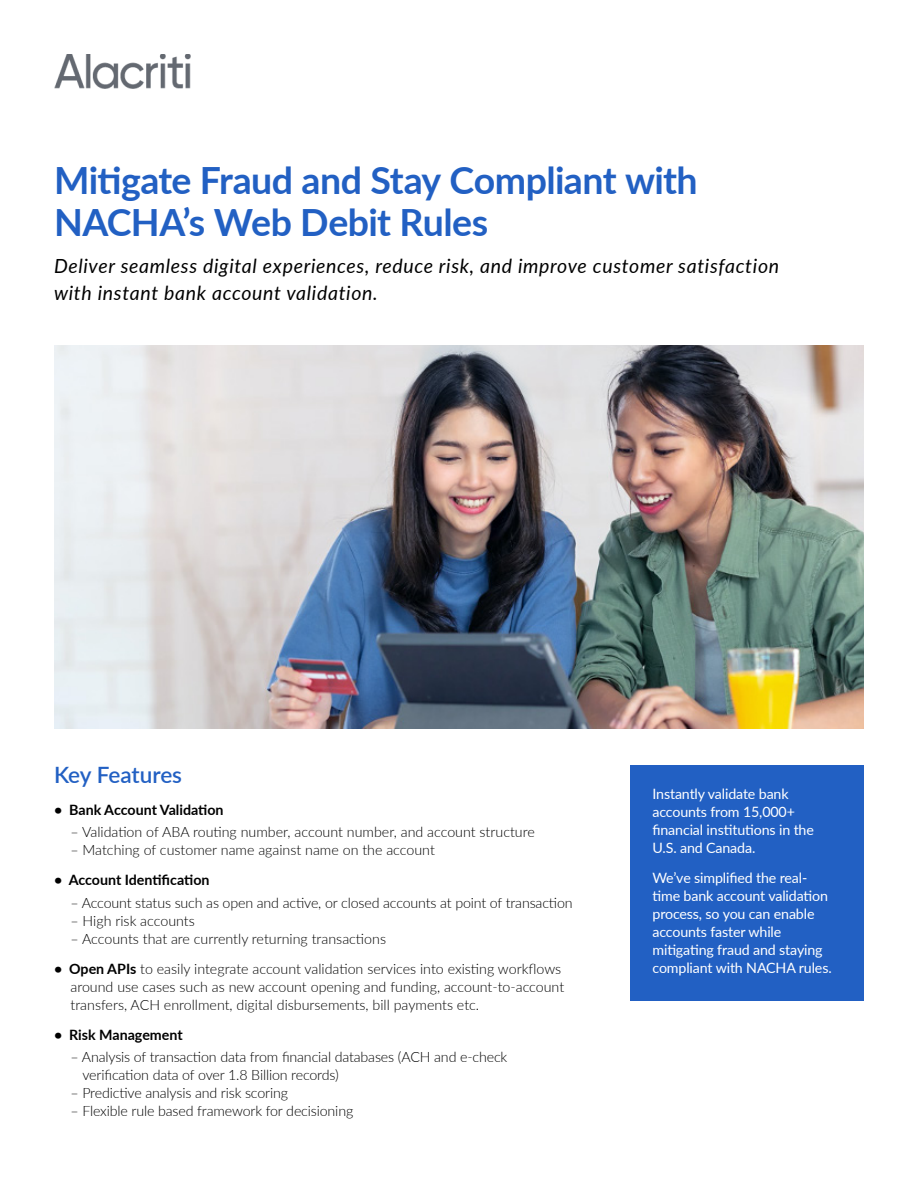
<style>
.page{position:relative;width:918px;height:1188px;background:#fff}
.page>*{position:absolute;margin:0;border:0;box-sizing:border-box;transform-origin:0 0}
.t1{font:700 37.5px/42px "Lato";letter-spacing:-.015em;color:#2260c3}
.t2{font:600 22.5px "Lato";letter-spacing:-.005em;color:#2260c3}
.t3{font:italic 19.5px/27px "Lato";letter-spacing:.035em;color:#000}
.t4{font:300 14.25px/18px "Lato";letter-spacing:-.005em;color:#000}
.t5{font:14.25px/18px "Lato";letter-spacing:-.01em;color:#fff}
.t6{font:700 14.25px "Lato";color:#000}
.s1{font-weight:700}
</style>
<div class="page">
<img style="left:54px;top:54px;width:137px;height:34px">
<div style="left:630px;top:765px;width:234px;height:235px;background:#2260c3"></div>
<img style="left:54px;top:345px;width:810px;height:384px">
<p class="t1" style="left:54px;top:157px;width:645px">Mitigate Fraud and Stay Compliant with<br>NACHA’s Web Debit Rules</p>
<p class="t3" style="left:54px;top:252px;width:727px">Deliver seamless digital experiences, reduce risk, and improve customer satisfaction with instant bank account validation.</p>
<p class="t2" style="left:54px;top:759px;width:130px">Key Features</p>
<p class="t6" style="left:54px;top:799px;width:171px">• Bank Account Validation</p>
<p class="t4" style="left:70px;top:822px;width:466px">– Validation of ABA routing number, account number, and account structure</p>
<p class="t4" style="left:70px;top:840px;width:366px">– Matching of customer name against name on the account</p>
<p class="t6" style="left:54px;top:869px;width:157px">• Account Identification</p>
<p class="t4" style="left:70px;top:893px;width:504px">– Account status such as open and active, or closed accounts at point of transaction</p>
<p class="t4" style="left:70px;top:911px;width:126px">– High risk accounts</p>
<p class="t4" style="left:70px;top:929px;width:317px">– Accounts that are currently returning transactions</p>
<p class="t4" style="left:70px;top:959px;width:495px;text-indent:-16px"><span class="s1">• Open APIs</span> to easily integrate account validation services into existing workflows around use cases such as new account opening and funding, account-to-account transfers, ACH enrollment, digital disbursements, bill payments etc.</p>
<p class="t6" style="left:54px;top:1024px;width:130px">• Risk Management</p>
<p class="t4" style="left:82px;top:1047px;width:426px;text-indent:-12px">– Analysis of transaction data from financial databases (ACH and e-check verification data of over 1.8 Billion records)</p>
<p class="t4" style="left:70px;top:1083px;width:219px">– Predictive analysis and risk scoring</p>
<p class="t4" style="left:70px;top:1101px;width:284px">– Flexible rule based framework for decisioning</p>
<p class="t5" style="left:652px;top:784px;width:163px">Instantly validate bank accounts from 15,000+ financial institutions in the<br>U.S. and Canada.</p>
<p class="t5" style="left:652px;top:868px;width:181px">We’ve simplified the real&shy;time bank account validation process, so you can enable accounts faster while mitigating fraud and staying compliant with NACHA rules.</p>
</div>
